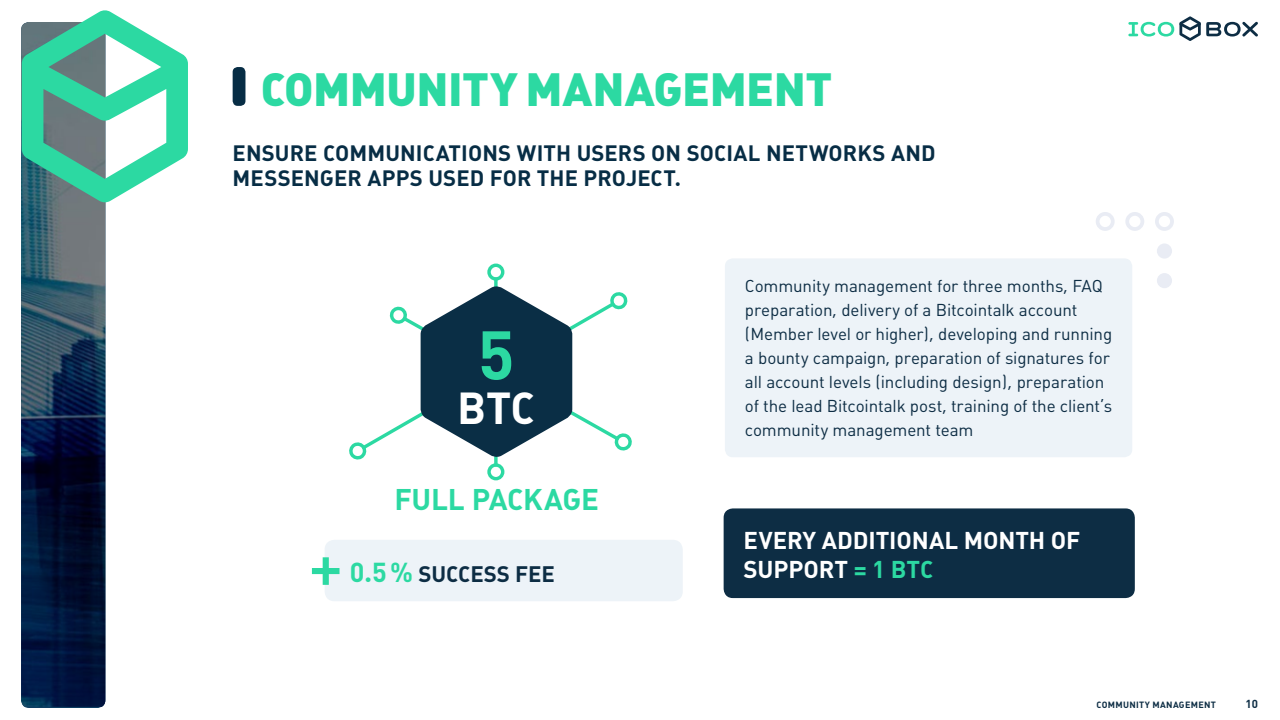
<style>
.page{position:relative;width:1280px;height:720px;background:#fff}
.page>*{position:absolute;margin:0;border:0;box-sizing:border-box;transform-origin:0 0}
.t1{font:700 67.8px "Plumb";color:#2cd9a2}
.t2{font:500 64px "Plumb";color:#2cd9a2}
.t3{font:900 46px "Plumb";letter-spacing:-.01em;color:#2cd9a2}
.t4{font:700 44.2px "Plumb";color:#fff}
.t5{font:700 29.5px "Plumb";letter-spacing:-.01em;color:#2cd9a2}
.t6{font:700 24px/28.8px "Plumb";letter-spacing:-.005em;color:#fff}
.t7{font:700 22.2px "Plumb";color:#0d2d44}
.t8{font:700 22px/25px "Plumb";letter-spacing:.005em;color:#072d45}
.t9{font:17px/24px "Plumb";letter-spacing:-.01em;color:#0d2d44}
.t10{font:700 11.5px "Plumb";color:#0d2d44}
.t11{font:700 9px "Plumb";letter-spacing:.035em;color:#0d2d44}
.s1{font-size:27.1px;color:#2cd9a2}
.s2{color:#2cd9a2}
</style>
<div class="page">
<img style="left:21px;top:26px;width:84px;height:681px">
<svg style="left:1128px;top:16px;width:130px;height:25px"></svg>
<svg style="left:22px;top:10px;width:166px;height:193px"></svg>
<div style="left:725px;top:258px;width:407px;height:199px;background:#edf3f8;border-radius:8px"></div>
<svg style="left:494px;top:281px;width:4px;height:182px"></svg>
<div style="left:487px;top:264px;width:17px;height:17px;border:3px solid #2cd9a2;border-radius:50%"></div>
<div style="left:487px;top:463px;width:17px;height:17px;border:3px solid #2cd9a2;border-radius:50%"></div>
<svg style="left:349px;top:442px;width:17px;height:18px"></svg>
<svg style="left:390px;top:285px;width:242px;height:174px"></svg>
<div style="left:325px;top:540px;width:358px;height:61px;background:#edf3f8;border-radius:10px"></div>
<div style="left:724px;top:508px;width:411px;height:90px;background:#0d2d44;border-radius:9px"></div>
<div style="left:233px;top:67px;width:12px;height:39px;background:#072d45;border-radius:5px"></div>
<svg style="left:1155px;top:212px;width:19px;height:19px"></svg>
<div style="left:1157px;top:243px;width:15px;height:16px;background:#e9ecf4;border-radius:50%"></div>
<div style="left:1157px;top:273px;width:15px;height:15px;background:#e9ecf4;border-radius:50%"></div>
<svg style="left:1125px;top:212px;width:19px;height:19px"></svg>
<svg style="left:1096px;top:212px;width:19px;height:19px"></svg>
<h3 class="t3" style="left:261px;top:63px;width:573px">COMMUNITY MANAGEMENT</h3>
<p class="t8" style="left:233px;top:141px;width:705px">ENSURE COMMUNICATIONS WITH USERS ON SOCIAL NETWORKS AND<br>MESSENGER APPS USED FOR THE PROJECT.</p>
<h1 class="t1" style="left:478px;top:317px;width:38px">5</h1>
<h3 class="t4" style="left:457px;top:383px;width:80px">BTC</h3>
<h3 class="t5" style="left:394px;top:483px;width:206px">FULL PACKAGE</h3>
<h2 class="t2" style="left:309px;top:529px;width:36px">+</h2>
<h3 class="t7" style="left:350px;top:561px;width:207px"><span class="s1">0.5%</span> SUCCESS FEE</h3>
<p class="t9" style="left:745px;top:274px;width:369px">Community management for three months, FAQ preparation, delivery of a Bitcointalk account (Member level or higher), developing and running a bounty campaign, preparation of signatures for all account levels (including design), preparation of the lead Bitcointalk post, training of the client’s community management team</p>
<h3 class="t6" style="left:744px;top:526px;width:338px">EVERY ADDITIONAL MONTH OF<br>SUPPORT <span class="s2">= 1 BTC</span></h3>
<p class="t11" style="left:1097px;top:700px;width:121px">COMMUNITY MANAGEMENT</p>
<p class="t10" style="left:1246px;top:697px;width:14px">10</p>
</div>
